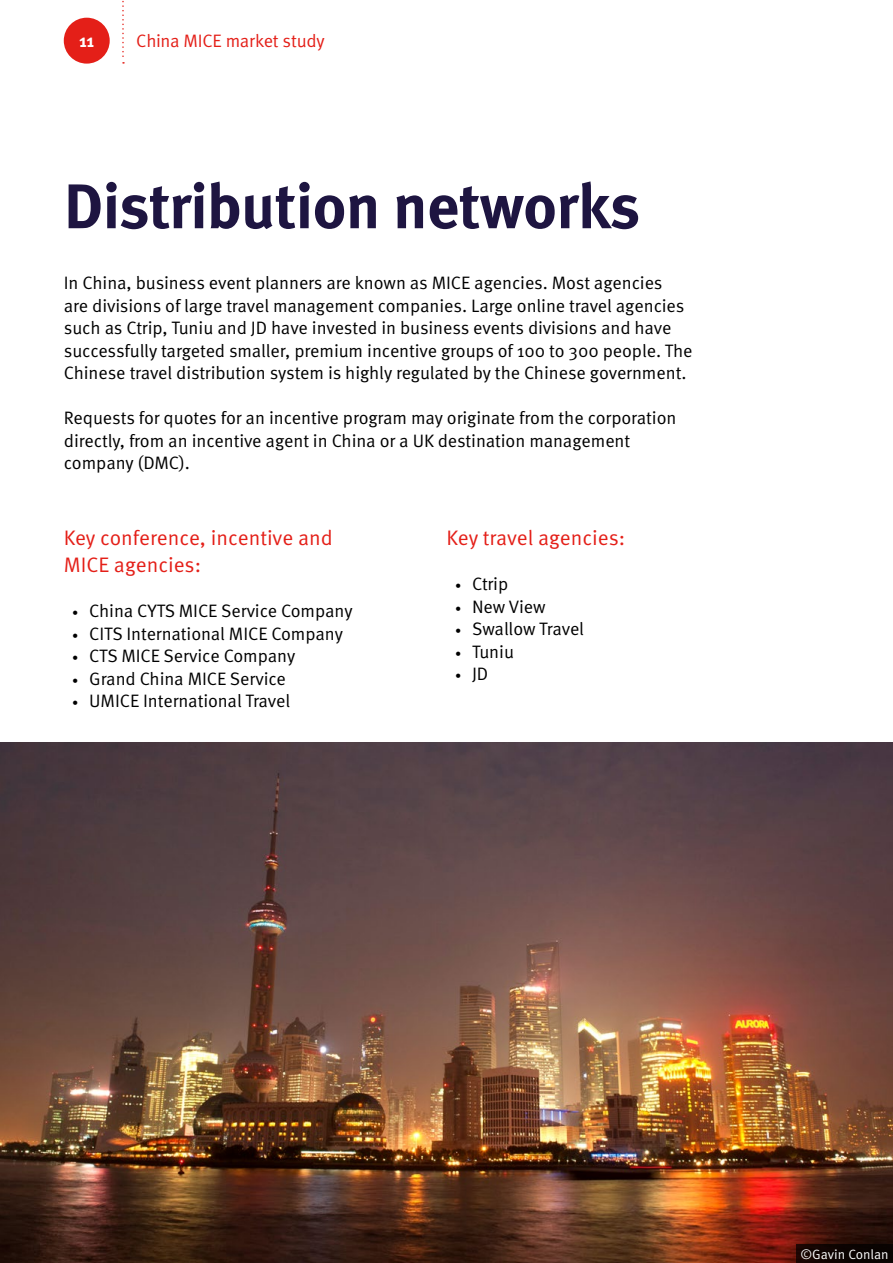
<style>
.page{position:relative;width:893px;height:1263px;background:#fff}
.page>*{position:absolute;margin:0;border:0;box-sizing:border-box;transform-origin:0 0}
.t1{font:700 63px "Meta Pro";letter-spacing:-.015em;color:#1e1541}
.t2{font:21px "Meta Pro Norm";color:#e41f18}
.t3{font:18px/22.5px "Meta Pro Norm";letter-spacing:-.005em;color:#000}
.t4{font:18px "Meta Pro Norm";letter-spacing:-.015em;color:#e41f18}
.t5{font:700 18px "Meta Pro";color:#fff}
.t6{font:13.5px "Meta Pro Norm";letter-spacing:-.005em;color:#fff}
.s1{font-size:12px}
</style>
<div class="page">
<img style="left:0;top:742px;width:893px;height:521px">
<div style="left:796px;top:1244px;width:97px;height:19px;background:linear-gradient(to right,#180502,#040201)"></div>
<div style="left:64px;top:18px;width:46px;height:46px;background:#e41f18;border-radius:50%"></div>
<svg style="left:122px;top:0;width:2px;height:64px"></svg>
<p class="t5" style="left:79px;top:27px;width:17px">11</p>
<p class="t4" style="left:136px;top:28px;width:190px">China MICE market study</p>
<h1 class="t1" style="left:64px;top:157px;width:578px">Distribution networks</h1>
<p class="t3" style="left:64px;top:271px;width:630px">In China, business event planners are known as MICE agencies. Most agencies<br>are divisions of large travel management companies. Large online travel agencies such as Ctrip, Tuniu and JD have invested in business events divisions and have successfully targeted smaller, premium incentive groups of 100 to 300 people. The Chinese travel distribution system is highly regulated by the Chinese government.</p>
<p class="t3" style="left:64px;top:406px;width:614px">Requests for quotes for an incentive program may originate from the corporation directly, from an incentive agent in China or a UK destination management company (DMC).</p>
<p class="t2" style="left:64px;top:522px;width:271px">Key conference, incentive and</p>
<p class="t2" style="left:64px;top:549px;width:139px">MICE agencies:</p>
<p class="t3" style="left:72px;top:599px;width:282px"><span class="s1">•</span> China CYTS MICE Service Company</p>
<p class="t3" style="left:72px;top:621px;width:272px"><span class="s1">•</span> CITS International MICE Company</p>
<p class="t3" style="left:72px;top:644px;width:225px"><span class="s1">•</span> CTS MICE Service Company</p>
<p class="t3" style="left:72px;top:666px;width:215px"><span class="s1">•</span> Grand China MICE Service</p>
<p class="t3" style="left:72px;top:689px;width:220px"><span class="s1">•</span> UMICE International Travel</p>
<p class="t2" style="left:446px;top:522px;width:180px">Key travel agencies:</p>
<p class="t3" style="left:455px;top:572px;width:55px"><span class="s1">•</span> Ctrip</p>
<p class="t3" style="left:455px;top:594px;width:92px"><span class="s1">•</span> New View</p>
<p class="t3" style="left:455px;top:617px;width:131px"><span class="s1">•</span> Swallow Travel</p>
<p class="t3" style="left:455px;top:639px;width:61px"><span class="s1">•</span> Tuniu</p>
<p class="t3" style="left:455px;top:662px;width:35px"><span class="s1">•</span> JD</p>
<p class="t6" style="left:800px;top:1244px;width:90px">©Gavin Conlan</p>
</div>
